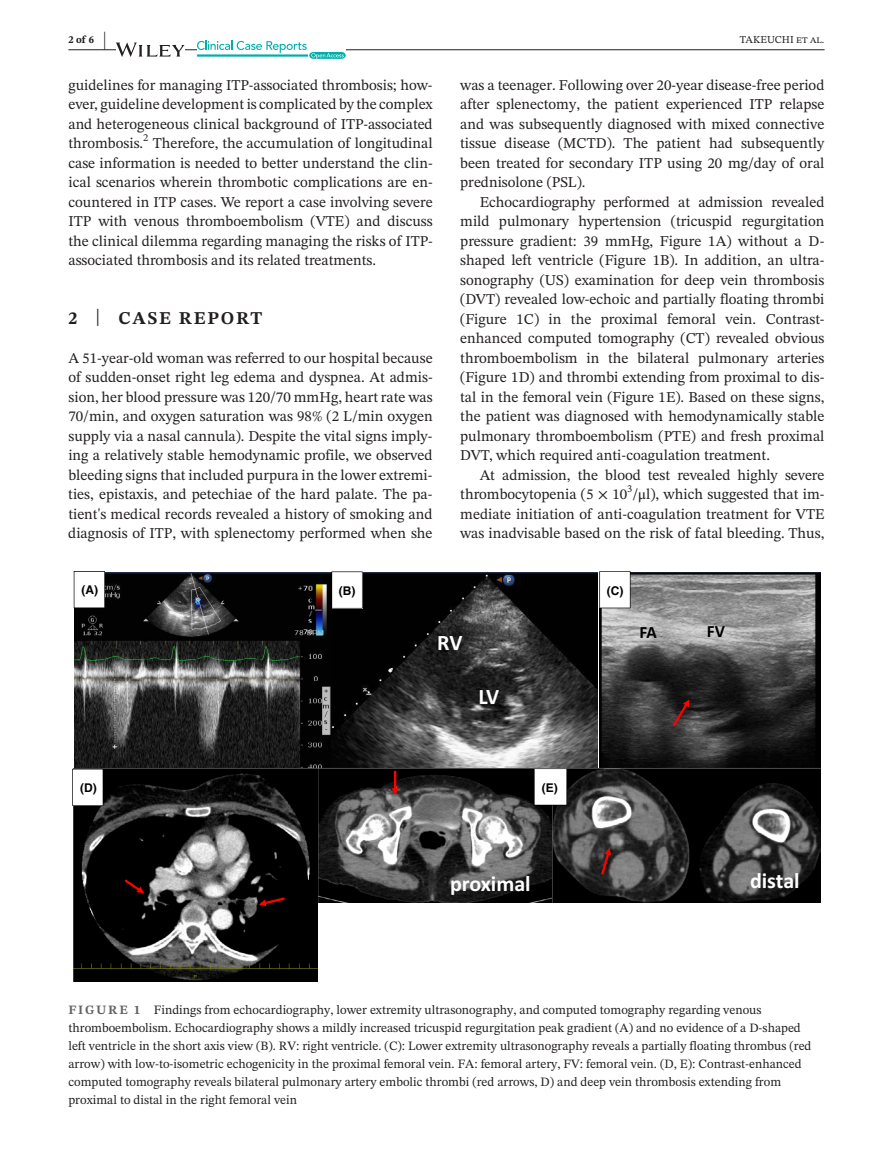
<style>
.page{position:relative;width:893px;height:1174px;background:#fff}
.page>*{position:absolute;margin:0;border:0;box-sizing:border-box;transform-origin:0 0}
.t1{font:700 22.05px "Calibri";letter-spacing:-.005em;color:#fff}
.t2{font:700 18px "STIX Two Text";letter-spacing:.1em;color:#231f20}
.t3{font:700 17.25px "Calibri";color:#000}
.t4{font:15px/19.5px "STIX Two Text";color:#231f20;text-align:justify}
.t5{font:12.75px/18px "STIX Two Text";color:#231f20}
.t6{font:700 12px "Helvetica";color:#000}
.t7{font:10.5px "STIX Two Text";color:#231f20}
.t8{font:700 10.5px "STIX Two Text";color:#231f20}
.s1{font-size:21px}
.s2{font-family:"STIX"}
.s3{font-weight:400;font-size:23.7px}
.s4{font-weight:700;color:#636366}
</style>
<div class="page">
<hr style="left:68px;top:49px;width:756px;height:1px;background:#231f20">
<svg style="left:116px;top:43px;width:69px;height:14px"></svg>
<svg style="left:197px;top:41px;width:149px;height:18px"></svg>
<img style="left:74px;top:572px;width:523px;height:195px">
<img style="left:599px;top:572px;width:222px;height:195px">
<img style="left:74px;top:769px;width:243px;height:212px">
<img style="left:319px;top:769px;width:502px;height:133px">
<svg style="left:74px;top:571px;width:31px;height:37px"></svg>
<svg style="left:331px;top:571px;width:32px;height:37px"></svg>
<svg style="left:599px;top:571px;width:31px;height:37px"></svg>
<svg style="left:72px;top:768px;width:31px;height:38px"></svg>
<svg style="left:534px;top:768px;width:33px;height:37px"></svg>
<svg style="left:392px;top:771px;width:7px;height:24px"></svg>
<svg style="left:259px;top:897px;width:26px;height:9px"></svg>
<svg style="left:124px;top:879px;width:20px;height:14px"></svg>
<svg style="left:601px;top:848px;width:10px;height:26px"></svg>
<svg style="left:672px;top:699px;width:17px;height:27px"></svg>
<p class="t8" style="left:68px;top:32px;width:39px">2 of 6 <span class="s1">|</span></p>
<p class="t7" style="left:740px;top:32px;width:86px">TAKEUCHI et al.</p>
<p class="t4" style="left:68px;top:75px;width:366px">guidelines for managing ITP-associated thrombosis; how&shy;ever, guideline development is complicated by the complex and heterogeneous clinical background of ITP-associated thrombosis.</p>
<p class="t4" style="left:460px;top:75px;width:366px">was a teenager. Following over 20-year disease-free period after splenectomy, the patient experienced ITP relapse and was subsequently diagnosed with mixed connective tissue disease (MCTD). The patient had subsequently been treated for secondary ITP using 20 mg/day of oral prednisolone (PSL).</p>
<p class="t4" style="left:460px;top:192px;width:366px;text-indent:20px">Echocardiography performed at admission revealed mild pulmonary hypertension (tricuspid regurgitation pressure gradient: 39 mmHg, Figure 1A) without a D&shy;shaped left ventricle (Figure 1B). In addition, an ultra&shy;sonography (US) examination for deep vein thrombosis (DVT) revealed low-echoic and partially floating thrombi (Figure 1C) in the proximal femoral vein. Contrast&shy;enhanced computed tomography (CT) revealed obvious thromboembolism in the bilateral pulmonary arteries (Figure 1D) and thrombi extending from proximal to dis&shy;tal in the femoral vein (Figure 1E). Based on these signs, the patient was diagnosed with hemodynamically stable pulmonary thromboembolism (PTE) and fresh proximal DVT, which required anti-coagulation treatment.</p>
<p class="t4" style="left:460px;top:465px;width:366px;text-align:right">At admission, the blood test revealed highly severe thrombocytopenia (5 × 10 /<span class="s2">μ</span>l), which suggested that im-</p>
<p class="t7" style="left:143px;top:130px;width:7px">2</p>
<p class="t4" style="left:68px;top:133px;width:366px;text-indent:84px">Therefore, the accumulation of longitudinal case information is needed to better understand the clin&shy;ical scenarios wherein thrombotic complications are en&shy;countered in ITP cases. We report a case involving severe ITP with venous thromboembolism (VTE) and discuss the clinical dilemma regarding managing the risks of ITP&shy;associated thrombosis and its related treatments.</p>
<p class="t2" style="left:68px;top:305px;width:195px">2 <span class="s3">|</span> CASE REPORT</p>
<p class="t4" style="left:68px;top:348px;width:366px">A 51-year-old woman was referred to our hospital because of sudden-onset right leg edema and dyspnea. At admis&shy;sion, her blood pressure was 120/70 mmHg, heart rate was 70/min, and oxygen saturation was 98% (2 L/min oxygen supply via a nasal cannula). Despite the vital signs imply&shy;ing a relatively stable hemodynamic profile, we observed bleeding signs that included purpura in the lower extremi&shy;ties, epistaxis, and petechiae of the hard palate. The pa&shy;tient's medical records revealed a history of smoking and diagnosis of ITP, with splenectomy performed when she</p>
<p class="t7" style="left:627px;top:481px;width:7px">3</p>
<p class="t4" style="left:460px;top:504px;width:366px">mediate initiation of anti-coagulation treatment for VTE was inadvisable based on the risk of fatal bleeding. Thus,</p>
<p class="t6" style="left:82px;top:583px;width:18px">(A)</p>
<p class="t6" style="left:339px;top:583px;width:18px">(B)</p>
<p class="t6" style="left:607px;top:583px;width:18px">(C)</p>
<h1 class="t1" style="left:437px;top:629px;width:27px">RV</h1>
<h1 class="t1" style="left:478px;top:682px;width:22px">LV</h1>
<p class="t3" style="left:639px;top:621px;width:19px">FA</p>
<p class="t3" style="left:707px;top:620px;width:20px">FV</p>
<p class="t6" style="left:80px;top:780px;width:18px">(D)</p>
<p class="t6" style="left:542px;top:780px;width:17px">(E)</p>
<h1 class="t1" style="left:450px;top:869px;width:82px">proximal</h1>
<h1 class="t1" style="left:750px;top:866px;width:51px">distal</h1>
<p class="t5" style="left:68px;top:1000px;width:744px"><span class="s4">FIGURE 1</span> Findings from echocardiography, lower extremity ultrasonography, and computed tomography regarding venous thromboembolism. Echocardiography shows a mildly increased tricuspid regurgitation peak gradient (A) and no evidence of a D-shaped left ventricle in the short axis view (B). RV: right ventricle. (C): Lower extremity ultrasonography reveals a partially floating thrombus (red arrow) with low-to-isometric echogenicity in the proximal femoral vein. FA: femoral artery, FV: femoral vein. (D, E): Contrast-enhanced computed tomography reveals bilateral pulmonary artery embolic thrombi (red arrows, D) and deep vein thrombosis extending from proximal to distal in the right femoral vein</p>
</div>
